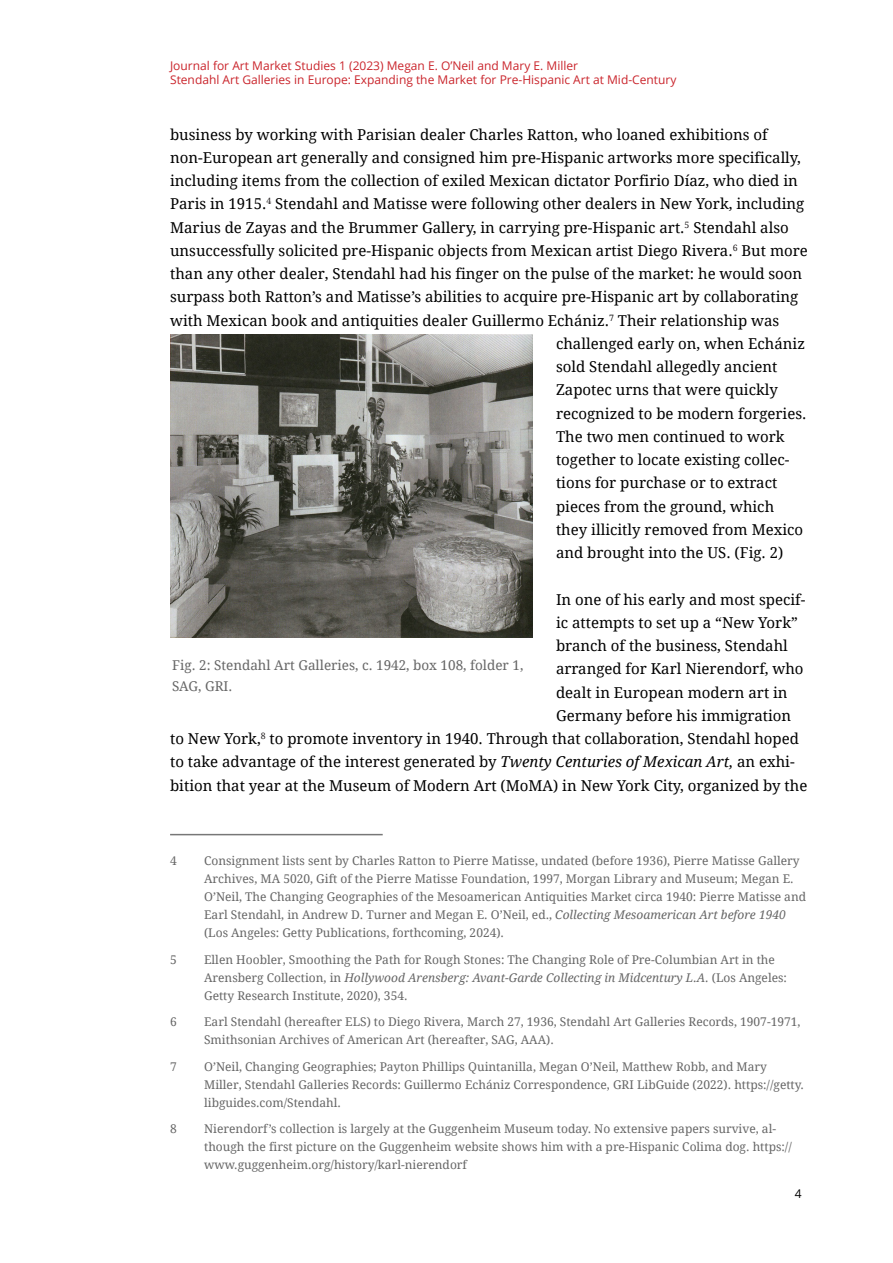
<style>
.page{position:relative;width:893px;height:1263px;background:#fff}
.page>*{position:absolute;margin:0;border:0;box-sizing:border-box;transform-origin:0 0}
.fkm-standard-absatz{font:15px "Droid Serif";color:#000}
.fkm-bildunterschrift{font:13.5px/21px "Droid Serif";color:#666}
.fkm-fussnoten{font:12px/18px "Droid Serif";color:#666}
.t1{font:12px/14.4px "Open Sans";color:#ca252c}
.t2{font:12px "Open Sans";color:#000}
.s1{font-style:italic}
</style>
<div class="page">
<hr style="left:170px;top:834px;width:213px;height:1px;background:#777">
<img style="left:170px;top:334px;width:363px;height:303px">
<p class="t1" style="left:170px;top:58px;width:508px">Journal for Art Market Studies 1 (2023) Megan E. O’Neil and Mary E. Miller<br>Stendahl Art Galleries in Europe: Expanding the Market for Pre-Hispanic Art at Mid-Century</p>
<p class="fkm-standard-absatz" style="left:170px;top:126px;width:599px">business by working with Parisian dealer Charles Ratton, who loaned exhibitions of</p>
<p class="fkm-standard-absatz" style="left:170px;top:149px;width:632px">non-European art generally and consigned him pre-Hispanic artworks more specifically,</p>
<p class="fkm-standard-absatz" style="left:170px;top:172px;width:629px">including items from the collection of exiled Mexican dictator Porfirio Díaz, who died in</p>
<p class="fkm-standard-absatz" style="left:170px;top:195px;width:636px">Paris in 1915.<sup>4</sup> Stendahl and Matisse were following other dealers in New York, including</p>
<p class="fkm-standard-absatz" style="left:170px;top:219px;width:620px">Marius de Zayas and the Brummer Gallery, in carrying pre-Hispanic art.<sup>5</sup> Stendahl also</p>
<p class="fkm-standard-absatz" style="left:170px;top:242px;width:639px">unsuccessfully solicited pre-Hispanic objects from Mexican artist Diego Rivera.<sup>6</sup> But more</p>
<p class="fkm-standard-absatz" style="left:170px;top:265px;width:634px">than any other dealer, Stendahl had his finger on the pulse of the market: he would soon</p>
<p class="fkm-standard-absatz" style="left:170px;top:288px;width:630px">surpass both Ratton’s and Matisse’s abilities to acquire pre-Hispanic art by collaborating</p>
<p class="fkm-standard-absatz" style="left:170px;top:312px;width:611px">with Mexican book and antiquities dealer Guillermo Echániz.<sup>7</sup> Their relationship was</p>
<p class="fkm-standard-absatz" style="left:556px;top:335px;width:250px">challenged early on, when Echániz</p>
<p class="fkm-standard-absatz" style="left:556px;top:358px;width:223px">sold Stendahl allegedly ancient</p>
<p class="fkm-standard-absatz" style="left:556px;top:381px;width:223px">Zapotec urns that were quickly</p>
<p class="fkm-standard-absatz" style="left:556px;top:405px;width:252px">recognized to be modern forgeries.</p>
<p class="fkm-standard-absatz" style="left:556px;top:428px;width:230px">The two men continued to work</p>
<p class="fkm-standard-absatz" style="left:556px;top:451px;width:235px">together to locate existing collec-</p>
<p class="fkm-standard-absatz" style="left:556px;top:474px;width:223px">tions for purchase or to extract</p>
<p class="fkm-standard-absatz" style="left:556px;top:498px;width:220px">pieces from the ground, which</p>
<p class="fkm-standard-absatz" style="left:556px;top:521px;width:249px">they illicitly removed from Mexico</p>
<p class="fkm-standard-absatz" style="left:556px;top:544px;width:229px">and brought into the US. (Fig. 2)</p>
<p class="fkm-standard-absatz" style="left:556px;top:591px;width:251px">In one of his early and most specif-</p>
<p class="fkm-standard-absatz" style="left:556px;top:614px;width:243px">ic attempts to set up a “New York”</p>
<p class="fkm-standard-absatz" style="left:556px;top:637px;width:233px">branch of the business, Stendahl</p>
<p class="fkm-standard-absatz" style="left:556px;top:660px;width:249px">arranged for Karl Nierendorf, who</p>
<p class="fkm-standard-absatz" style="left:556px;top:684px;width:233px">dealt in European modern art in</p>
<p class="fkm-standard-absatz" style="left:556px;top:707px;width:237px">Germany before his immigration</p>
<p class="fkm-standard-absatz" style="left:170px;top:730px;width:630px">to New York,<sup>8</sup> to promote inventory in 1940. Through that collaboration, Stendahl hoped</p>
<p class="fkm-standard-absatz" style="left:170px;top:753px;width:626px">to take advantage of the interest generated by <span class="s1">Twenty Centuries of Mexican Art,</span> an exhi-</p>
<p class="fkm-standard-absatz" style="left:170px;top:777px;width:639px">bition that year at the Museum of Modern Art (MoMA) in New York City, organized by the</p>
<p class="fkm-bildunterschrift" style="left:172px;top:655px;width:353px">Fig. 2: Stendahl Art Galleries, c. 1942, box 108, folder 1,<br>SAG, GRI.</p>
<p class="fkm-fussnoten" style="left:170px;top:852px;width:8px">4</p>
<p class="fkm-fussnoten" style="left:204px;top:852px;width:604px">Consignment lists sent by Charles Ratton to Pierre Matisse, undated (before 1936), Pierre Matisse Gallery Archives, MA 5020, Gift of the Pierre Matisse Foundation, 1997, Morgan Library and Museum; Megan E.<br>O’Neil, The Changing Geographies of the Mesoamerican Antiquities Market circa 1940: Pierre Matisse and Earl Stendahl, in Andrew D. Turner and Megan E. O’Neil, ed., <span class="s1">Collecting Mesoamerican Art before 1940 </span>(Los Angeles: Getty Publications, forthcoming, 2024).</p>
<p class="fkm-fussnoten" style="left:170px;top:951px;width:8px">5</p>
<p class="fkm-fussnoten" style="left:204px;top:951px;width:584px">Ellen Hoobler, Smoothing the Path for Rough Stones: The Changing Role of Pre-Columbian Art in the<br>Arensberg Collection, in <span class="s1">Hollywood Arensberg: Avant-Garde Collecting in Midcentury L.A.</span> (Los Angeles:<br>Getty Research Institute, 2020), 354.</p>
<p class="fkm-fussnoten" style="left:170px;top:1013px;width:8px">6</p>
<p class="fkm-fussnoten" style="left:204px;top:1013px;width:598px">Earl Stendahl (hereafter ELS) to Diego Rivera, March 27, 1936, Stendahl Art Galleries Records, 1907-1971,<br>Smithsonian Archives of American Art (hereafter, SAG, AAA).</p>
<p class="fkm-fussnoten" style="left:170px;top:1058px;width:8px">7</p>
<p class="fkm-fussnoten" style="left:204px;top:1058px;width:601px">O’Neil, Changing Geographies; Payton Phillips Quintanilla, Megan O’Neil, Matthew Robb, and Mary<br>Miller, Stendahl Galleries Records: Guillermo Echániz Correspondence, GRI LibGuide (2022). https://getty. libguides.com/Stendahl.</p>
<p class="fkm-fussnoten" style="left:170px;top:1120px;width:8px">8</p>
<p class="fkm-fussnoten" style="left:204px;top:1120px;width:589px">Nierendorf’s collection is largely at the Guggenheim Museum today. No extensive papers survive, al&shy;though the first picture on the Guggenheim website shows him with a pre-Hispanic Colima dog. https:// www.guggenheim.org/history/karl-nierendorf</p>
<p class="t2" style="left:795px;top:1185px;width:8px">4</p>
</div>
